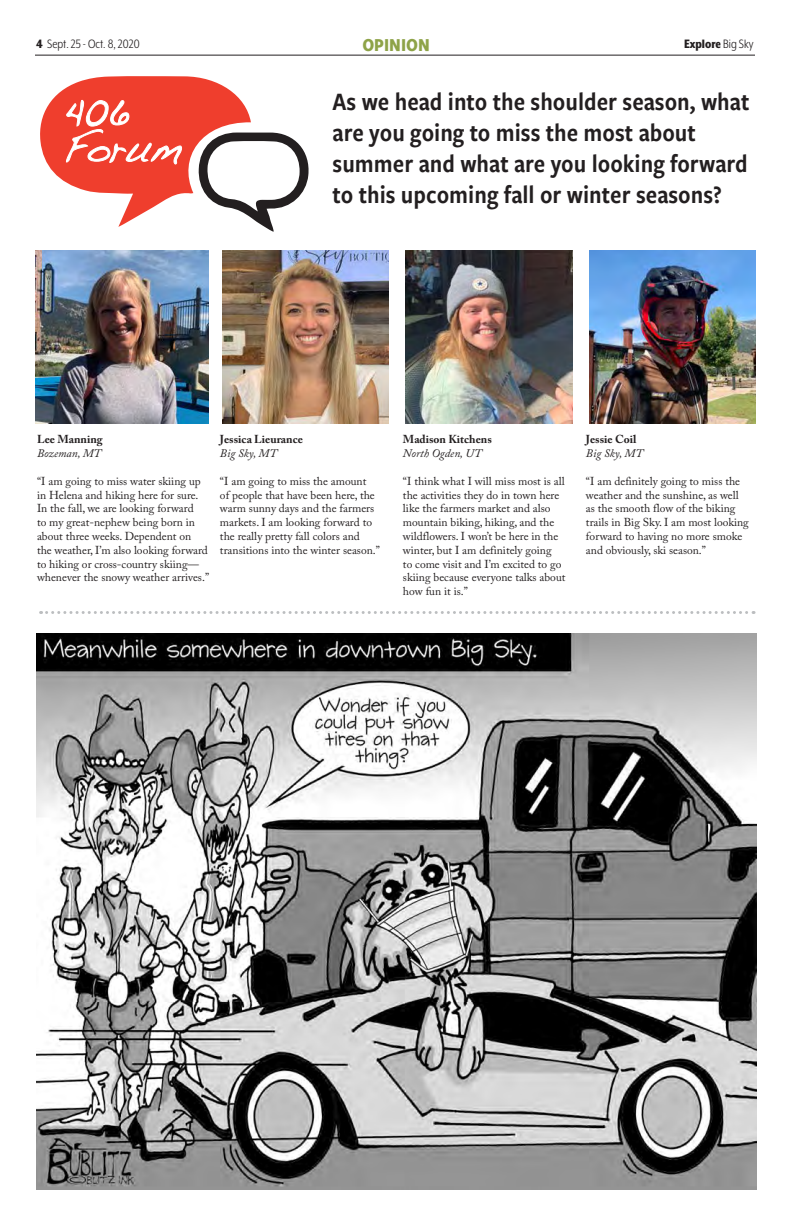
<style>
.page{position:relative;width:792px;height:1224px;background:#fff}
.page>*{position:absolute;margin:0;border:0;box-sizing:border-box;transform-origin:0 0}
.t1{font:26px/31.2px "Freight Sans Cnd Pro Semi";color:#231f20}
.t2{font:700 19px "Freight Sans Cnd Pro";color:#8ea348}
.t3{font:14px "Mr Eaves XL Mod Nar OT";color:#231f20}
.t4{font:800 14px "Mr Eaves XL Mod Nar OT";color:#231f20}
.t5{font:11.5px/13.8px "Adobe Caslon Pro";color:#231f20}
.t6{font:700 11.5px "Adobe Caslon Pro";color:#231f20}
.t7{font:italic 11.5px "Adobe Caslon Pro";color:#231f20}
.s1{font-weight:800}
.s2{font-weight:400}
</style>
<div class="page">
<hr style="left:35px;top:55px;width:720px;height:1px;background:#231f20">
<img style="left:589px;top:251px;width:167px;height:172px">
<svg style="left:40px;top:76px;width:269px;height:156px"></svg>
<img style="left:406px;top:251px;width:166px;height:172px">
<img style="left:222px;top:251px;width:167px;height:172px">
<img style="left:36px;top:251px;width:172px;height:172px">
<svg style="left:41px;top:611px;width:713px;height:3px"></svg>
<img style="left:36px;top:633px;width:720px;height:556px">
<p class="t3" style="left:36px;top:37px;width:105px"><span class="s1">4</span> Sept. 25 - Oct. 8, 2020</p>
<h2 class="t2" style="left:362px;top:32px;width:69px">OPINION</h2>
<p class="t4" style="left:684px;top:37px;width:71px">Explore <span class="s2">Big Sky</span></p>
<h1 class="t1" style="left:333px;top:85px;width:418px">As we head into the shoulder season, what are you going to miss the most about summer and what are you looking forward to this upcoming fall or winter seasons?</h1>
<p class="t6" style="left:37px;top:433px;width:67px">Lee Manning</p>
<p class="t7" style="left:37px;top:446px;width:66px">Bozeman, MT</p>
<p class="t5" style="left:37px;top:474px;width:174px">“I am going to miss water skiing up in Helena and hiking here for sure.<br>In the fall, we are looking forward<br>to my great-nephew being born in about three weeks. Dependent on<br>the weather, I’m also looking forward to hiking or cross-country skiing— whenever the snowy weather arrives.”</p>
<p class="t6" style="left:220px;top:433px;width:84px">Jessica Lieurance</p>
<p class="t7" style="left:220px;top:446px;width:59px">Big Sky, MT</p>
<p class="t5" style="left:220px;top:474px;width:161px">“I am going to miss the amount<br>of people that have been here, the warm sunny days and the farmers markets. I am looking forward to the really pretty fall colors and transitions into the winter season.”</p>
<p class="t6" style="left:403px;top:433px;width:90px">Madison Kitchens</p>
<p class="t7" style="left:403px;top:446px;width:80px">North Ogden, UT</p>
<p class="t5" style="left:403px;top:474px;width:164px">“I think what I will miss most is all the activities they do in town here like the farmers market and also mountain biking, hiking, and the wildflowers. I won’t be here in the winter, but I am definitely going<br>to come visit and I’m excited to go skiing because everyone talks about how fun it is.”</p>
<p class="t6" style="left:586px;top:433px;width:52px">Jessie Coil</p>
<p class="t7" style="left:586px;top:446px;width:59px">Big Sky, MT</p>
<p class="t5" style="left:586px;top:474px;width:164px">“I am definitely going to miss the weather and the sunshine, as well as the smooth flow of the biking trails in Big Sky. I am most looking forward to having no more smoke and obviously, ski season.”</p>
</div>
